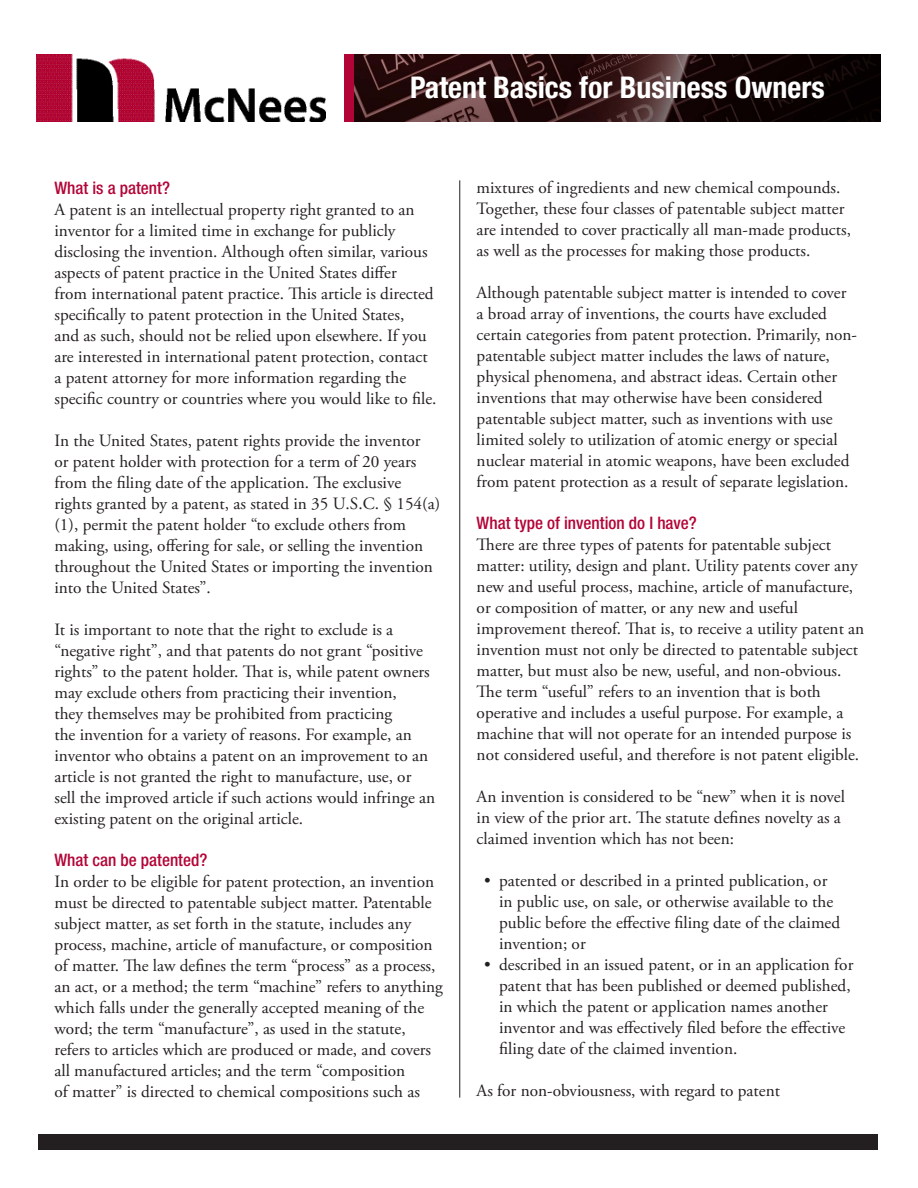
<style>
.page{position:relative;width:918px;height:1188px;background:#fff}
.page>*{position:absolute;margin:0;border:0;box-sizing:border-box;transform-origin:0 0}
.t1{font:700 condensed 30px "Helvetica Neue";color:#fff}
.t2{font:17.25px/21px "Adobe Garamond Pro";color:#231f20}
.t3{font:500 condensed 17.25px "Helvetica Neue";color:#b30437}
</style>
<div class="page">
<div style="left:345px;top:54px;width:10px;height:67px;background:#b30437"></div>
<img style="left:36px;top:54px;width:289px;height:68px">
<img style="left:355px;top:54px;width:525px;height:67px">
<div style="left:38px;top:1134px;width:840px;height:15px;background:#231f20"></div>
<hr style="left:459px;top:180px;width:1px;height:918px;background:#231f20">
<p class="t1" style="left:410px;top:69px;width:416px">Patent Basics for Business Owners</p>
<p class="t3" style="left:54px;top:177px;width:117px">What is a patent?</p>
<p class="t2" style="left:54px;top:200px;width:384px">A patent is an intellectual property right granted to an inventor for a limited time in exchange for publicly disclosing the invention. Although often similar, various aspects of patent practice in the United States differ<br>from international patent practice. This article is directed specifically to patent protection in the United States,<br>and as such, should not be relied upon elsewhere. If you are interested in international patent protection, contact a patent attorney for more information regarding the specific country or countries where you would like to file.</p>
<p class="t2" style="left:54px;top:431px;width:387px">In the United States, patent rights provide the inventor<br>or patent holder with protection for a term of 20 years from the filing date of the application. The exclusive rights granted by a patent, as stated in 35 U.S.C. § 154(a) (1), permit the patent holder “to exclude others from making, using, offering for sale, or selling the invention throughout the United States or importing the invention into the United States”.</p>
<p class="t2" style="left:54px;top:620px;width:382px">It is important to note that the right to exclude is a “negative right”, and that patents do not grant “positive rights” to the patent holder. That is, while patent owners may exclude others from practicing their invention,<br>they themselves may be prohibited from practicing<br>the invention for a variety of reasons. For example, an inventor who obtains a patent on an improvement to an article is not granted the right to manufacture, use, or sell the improved article if such actions would infringe an existing patent on the original article.</p>
<p class="t3" style="left:54px;top:849px;width:154px">What can be patented?</p>
<p class="t2" style="left:54px;top:872px;width:390px">In order to be eligible for patent protection, an invention must be directed to patentable subject matter. Patentable subject matter, as set forth in the statute, includes any process, machine, article of manufacture, or composition of matter. The law defines the term “process” as a process, an act, or a method; the term “machine” refers to anything which falls under the generally accepted meaning of the word; the term “manufacture”, as used in the statute, refers to articles which are produced or made, and covers all manufactured articles; and the term “composition<br>of matter” is directed to chemical compositions such as</p>
<p class="t2" style="left:477px;top:178px;width:376px">mixtures of ingredients and new chemical compounds.<br>Together, these four classes of patentable subject matter are intended to cover practically all man-made products, as well as the processes for making those products.</p>
<p class="t2" style="left:477px;top:283px;width:382px">Although patentable subject matter is intended to cover a broad array of inventions, the courts have excluded certain categories from patent protection. Primarily, non&shy;patentable subject matter includes the laws of nature, physical phenomena, and abstract ideas. Certain other inventions that may otherwise have been considered patentable subject matter, such as inventions with use limited solely to utilization of atomic energy or special nuclear material in atomic weapons, have been excluded from patent protection as a result of separate legislation.</p>
<p class="t3" style="left:477px;top:512px;width:222px">What type of invention do I have?</p>
<p class="t2" style="left:477px;top:535px;width:389px">There are three types of patents for patentable subject matter: utility, design and plant. Utility patents cover any new and useful process, machine, article of manufacture, or composition of matter, or any new and useful improvement thereof. That is, to receive a utility patent an invention must not only be directed to patentable subject matter, but must also be new, useful, and non-obvious.<br>The term “useful” refers to an invention that is both operative and includes a useful purpose. For example, a machine that will not operate for an intended purpose is not considered useful, and therefore is not patent eligible.</p>
<p class="t2" style="left:477px;top:787px;width:370px">An invention is considered to be “new” when it is novel in view of the prior art. The statute defines novelty as a claimed invention which has not been:</p>
<p class="t2" style="left:499px;top:871px;width:343px;text-indent:-15px">• patented or described in a printed publication, or in public use, on sale, or otherwise available to the public before the effective filing date of the claimed invention; or</p>
<p class="t2" style="left:499px;top:955px;width:356px;text-indent:-15px">• described in an issued patent, or in an application for patent that has been published or deemed published, in which the patent or application names another inventor and was effectively filed before the effective filing date of the claimed invention.</p>
<p class="t2" style="left:477px;top:1081px;width:305px">As for non-obviousness, with regard to patent</p>
</div>
